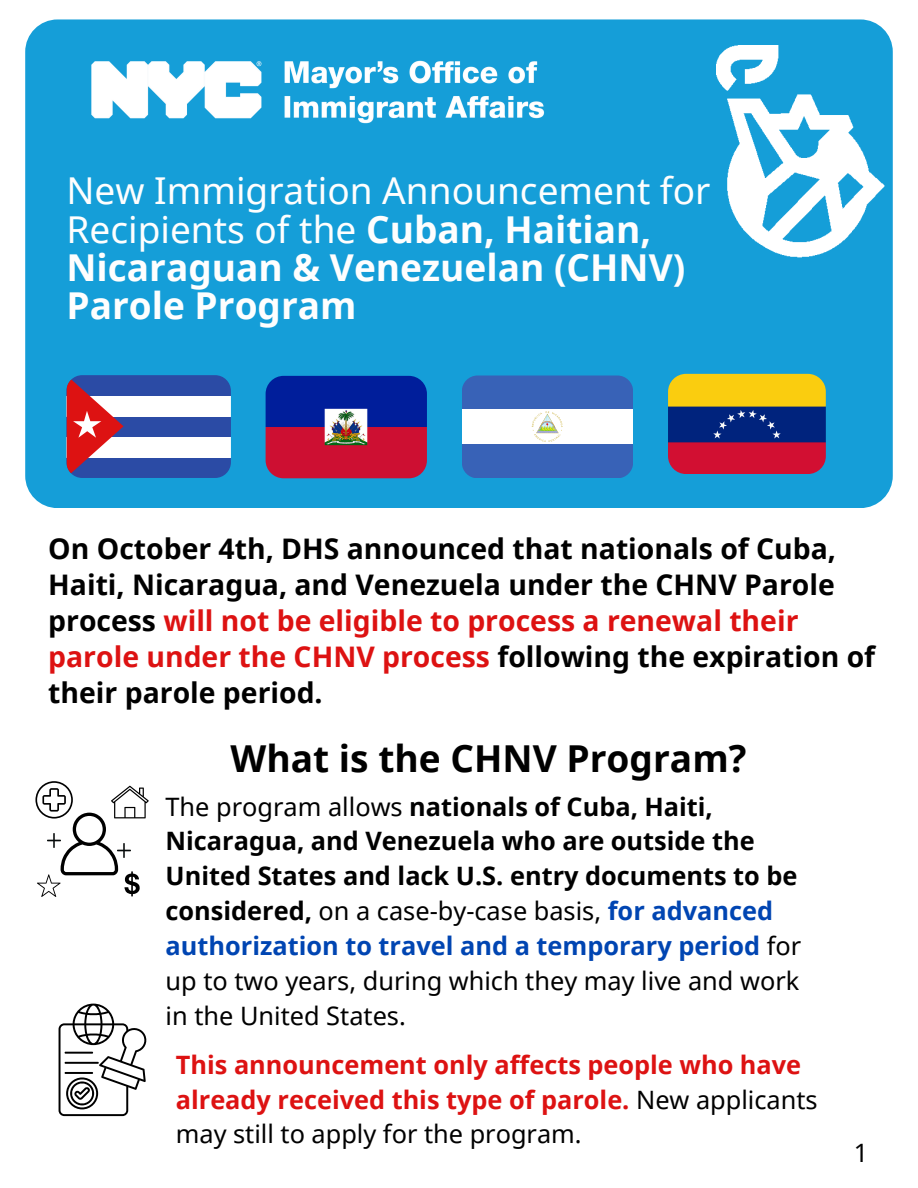
<style>
.page{position:relative;width:918px;height:1188px;background:#fff}
.page>*{position:absolute;margin:0;border:0;box-sizing:border-box;transform-origin:0 0}
.t1{font:700 37.05px/38.2px "Noto Sans";color:#fefefe}
.t2{font:700 37.05px "Noto Sans";color:#000}
.t3{font:700 28.35px/36px "Noto Sans";color:#000}
.t4{font:700 25.35px/34.8px "Noto Sans";color:#000}
.t5{font:700 25.35px/34.8px "Noto Sans";color:#dd1212}
.t6{font:25.35px "Noto Sans";color:#000}
.s1{font-weight:400}
.s2{color:#dd1212}
.s3{color:#0045b2}
.s4{font-weight:400;color:#000}
</style>
<div class="page">
<div style="left:25px;top:19px;width:868px;height:489px;background:#159ed8;border-radius:32px"></div>
<img style="left:91px;top:60px;width:454px;height:64px">
<img style="left:717px;top:45px;width:167px;height:213px">
<img style="left:668px;top:374px;width:158px;height:100px;border-radius:18px">
<div style="left:66px;top:457px;width:165px;height:21px;background:#2b4ba5"></div>
<div style="left:66px;top:437px;width:165px;height:21px;background:#fff"></div>
<div style="left:66px;top:416px;width:165px;height:21px;background:#2b4ba5"></div>
<div style="left:66px;top:396px;width:165px;height:20px;background:#fff"></div>
<div style="left:66px;top:375px;width:165px;height:21px;background:#2b4ba5"></div>
<svg style="left:67px;top:375px;width:57px;height:102px"></svg>
<div style="left:462px;top:376px;width:171px;height:34px;background:#3862b7"></div>
<div style="left:462px;top:444px;width:171px;height:34px;background:#3862b7"></div>
<div style="left:462px;top:410px;width:171px;height:34px;background:#fff"></div>
<svg style="left:532px;top:411px;width:31px;height:31px"></svg>
<img style="left:266px;top:376px;width:160px;height:102px;border-radius:18px">
<svg style="left:35px;top:781px;width:114px;height:116px"></svg>
<svg style="left:59px;top:1004px;width:88px;height:112px"></svg>
<p class="t1" style="left:66px;top:171px;width:646px"><span class="s1">New Immigration Announcement for<br>Recipients of the</span> Cuban, Haitian,<br>Nicaraguan &amp; Venezuelan (CHNV)<br>Parole Program</p>
<p class="t3" style="left:48px;top:530px;width:828px">On October 4th, DHS announced that nationals of Cuba, Haiti, Nicaragua, and Venezuela under the CHNV Parole process <span class="s2">will not be eligible to process a renewal their parole under the CHNV process</span> following the expiration of their parole period.</p>
<h2 class="t2" style="left:231px;top:733px;width:517px">What is the CHNV Program?</h2>
<p class="t4" style="left:166px;top:788px;width:637px"><span class="s1">The program allows</span> nationals of Cuba, Haiti, Nicaragua, and Venezuela who are outside the United States and lack U.S. entry documents to be considered, <span class="s1">on a case-by-case basis,</span> <span class="s3">for advanced authorization to travel and a temporary period</span> <span class="s1">for up to two years, during which they may live and work in the United States.</span></p>
<p class="t5" style="left:176px;top:1046px;width:643px">This announcement only affects people who have already received this type of parole. <span class="s4">New applicants may still to apply for the program.</span></p>
<p class="t6" style="left:854px;top:1135px;width:16px">1</p>
</div>
